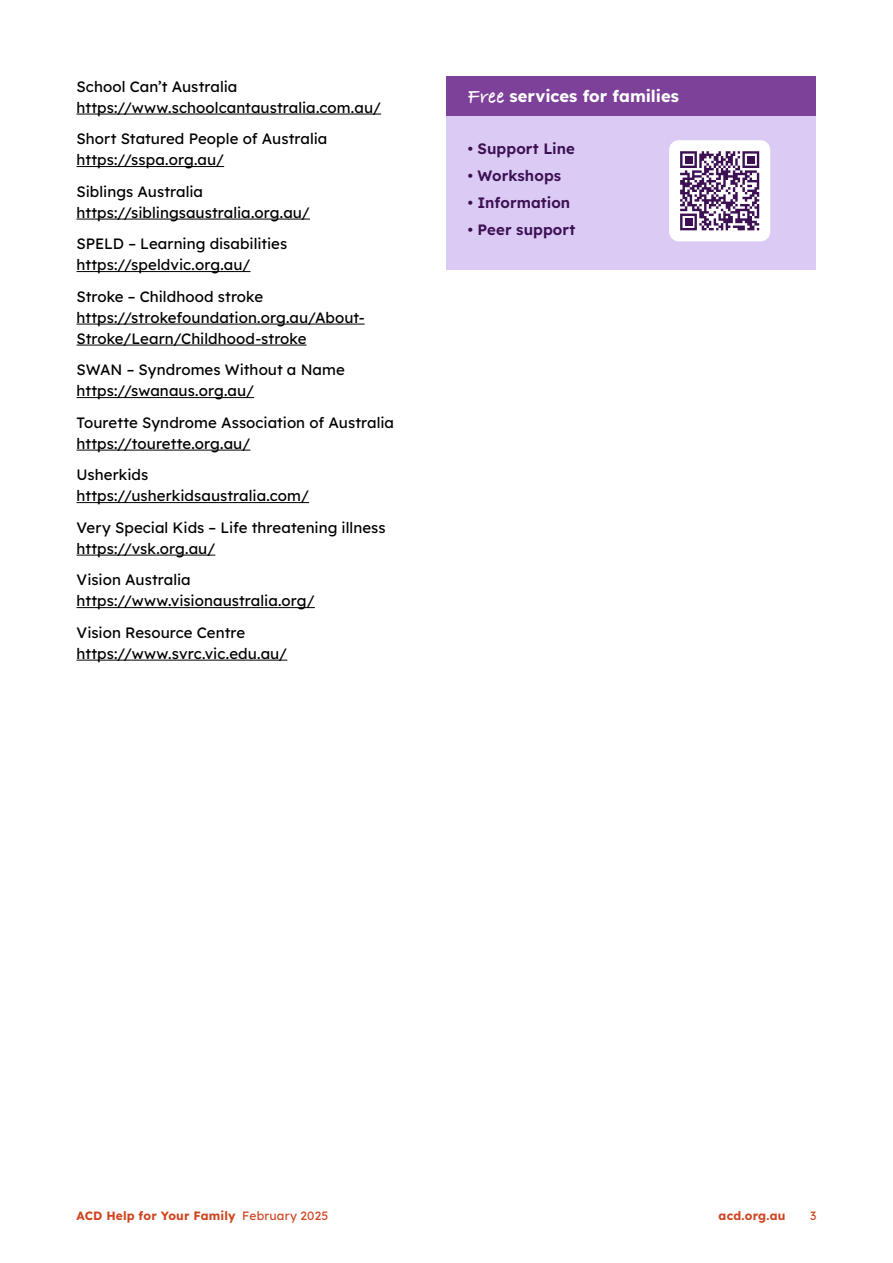
<style>
.page{position:relative;width:893px;height:1263px;background:#fff}
.page>*{position:absolute;margin:0;border:0;box-sizing:border-box;transform-origin:0 0}
.t1{font:700 16.5px "Lexend";color:#fff}
.Body{font:15px/21px "Lexend";color:#000}
.t2{font:600 15px "Lexend";letter-spacing:.005em;color:#3c1053}
.t3{font:700 12px "Lexend";letter-spacing:.01em;color:#cf4520}
.t4{font:12px "Lexend";color:#cf4520}
.s1{font-family:"Bradley Hand ITCTT";font-size:21px}
.s2{font-weight:400}
</style>
<div class="page">
<div style="left:446px;top:116px;width:370px;height:153px;background:#dacaf4"></div>
<div style="left:446px;top:77px;width:370px;height:39px;background:#7d4199"></div>
<div style="left:669px;top:140px;width:101px;height:101px;background:#fff;border-radius:10px"></div>
<hr style="left:77px;top:114px;width:304px;height:1px;background:#000">
<hr style="left:77px;top:166px;width:147px;height:1px;background:#000">
<hr style="left:77px;top:219px;width:233px;height:1px;background:#000">
<hr style="left:77px;top:271px;width:173px;height:1px;background:#000">
<hr style="left:77px;top:324px;width:288px;height:1px;background:#000">
<hr style="left:77px;top:345px;width:230px;height:1px;background:#000">
<hr style="left:77px;top:397px;width:177px;height:1px;background:#000">
<hr style="left:77px;top:450px;width:173px;height:1px;background:#000">
<hr style="left:77px;top:502px;width:232px;height:1px;background:#000">
<hr style="left:77px;top:555px;width:138px;height:1px;background:#000">
<hr style="left:77px;top:607px;width:238px;height:1px;background:#000">
<hr style="left:77px;top:660px;width:210px;height:1px;background:#000">
<svg style="left:680px;top:151px;width:79px;height:79px"></svg>
<div style="left:685px;top:218px;width:7px;height:8px;background:#3c1053"></div>
<p class="Body" style="left:77px;top:75px;width:306px">School Can’t Australia https://www.schoolcantaustralia.com.au/</p>
<p class="Body" style="left:77px;top:127px;width:252px">Short Statured People of Australia https://sspa.org.au/</p>
<p class="Body" style="left:77px;top:180px;width:235px">Siblings Australia https://siblingsaustralia.org.au/</p>
<p class="Body" style="left:77px;top:232px;width:212px">SPELD – Learning disabilities https://speldvic.org.au/</p>
<p class="Body" style="left:77px;top:285px;width:290px">Stroke – Childhood stroke https://strokefoundation.org.au/About-<br>Stroke/Learn/Childhood-stroke</p>
<p class="Body" style="left:77px;top:358px;width:270px">SWAN – Syndromes Without a Name https://swanaus.org.au/</p>
<p class="Body" style="left:77px;top:411px;width:319px">Tourette Syndrome Association of Australia https://tourette.org.au/</p>
<p class="Body" style="left:77px;top:463px;width:234px">Usherkids https://usherkidsaustralia.com/</p>
<p class="Body" style="left:77px;top:516px;width:311px">Very Special Kids – Life threatening illness https://vsk.org.au/</p>
<p class="Body" style="left:77px;top:568px;width:240px">Vision Australia https://www.visionaustralia.org/</p>
<p class="Body" style="left:77px;top:621px;width:212px">Vision Resource Centre https://www.svrc.vic.edu.au/</p>
<h2 class="t1" style="left:468px;top:83px;width:213px"><span class="s1">Free</span> services for families</h2>
<p class="t2" style="left:468px;top:137px;width:109px">• Support Line</p>
<p class="t2" style="left:468px;top:164px;width:95px">• Workshops</p>
<p class="t2" style="left:468px;top:191px;width:104px">• Information</p>
<p class="t2" style="left:468px;top:218px;width:109px">• Peer support</p>
<p class="t3" style="left:77px;top:1206px;width:253px">ACD Help for Your Family <span class="s2">February 2025</span></p>
<p class="t3" style="left:719px;top:1206px;width:68px">acd.org.au</p>
<p class="t4" style="left:810px;top:1207px;width:8px">3</p>
</div>
